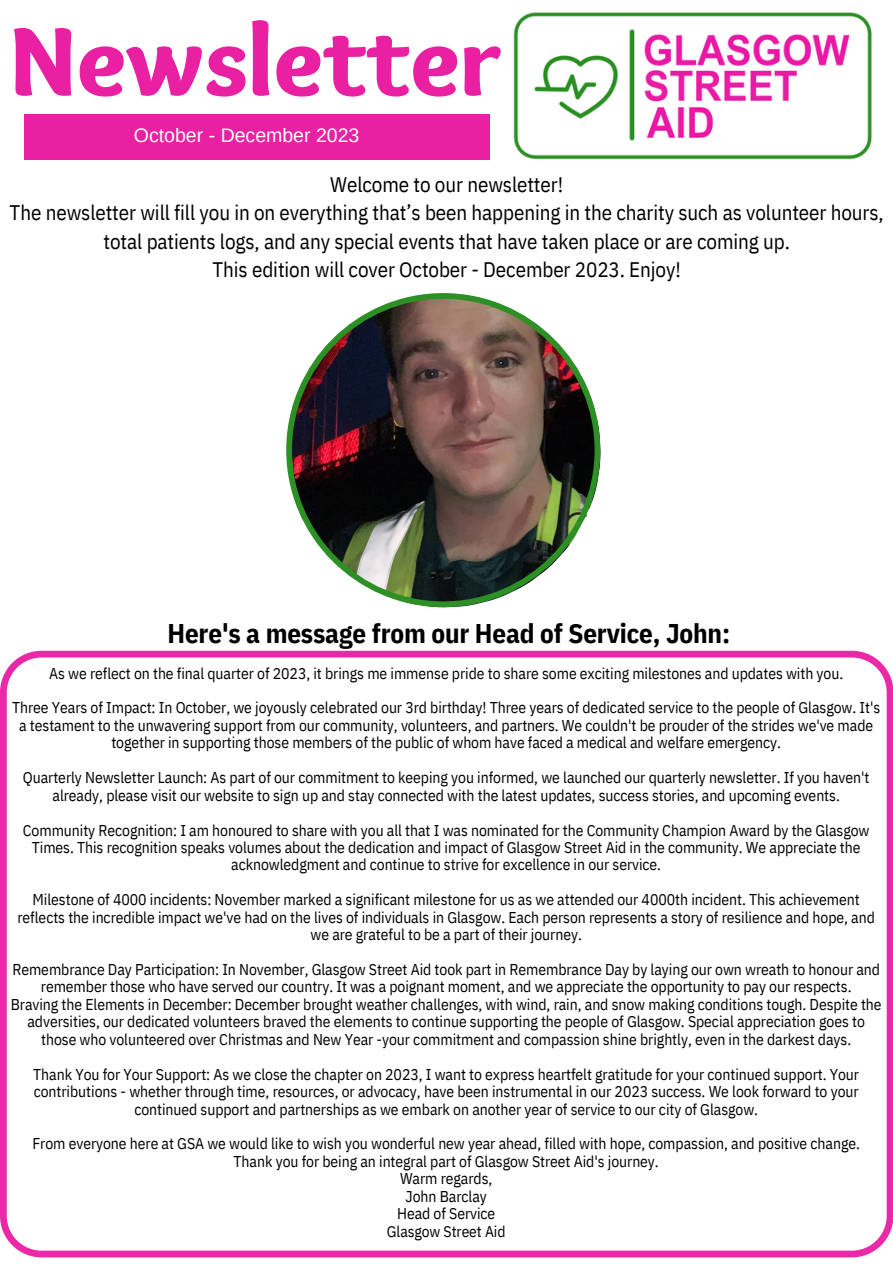
<style>
.page{position:relative;width:893px;height:1264px;background:#fff}
.page>*{position:absolute;margin:0;border:0;box-sizing:border-box;transform-origin:0 0}
.t1{font:900 101.4px "Sukar";color:#ea20a2}
.t2{font:700 27px "IBM Plex Sans Cond";letter-spacing:-.005em;color:#000}
.t3{font:21px/28.2px "IBM Plex Sans Cond";letter-spacing:-.005em;color:#000;text-align:center}
.t4{font:19.5px "Arimo";color:#fff}
.t5{font:15.6px/17.4px "IBM Plex Sans Cond";letter-spacing:-.005em;color:#000;text-align:center}
.t6{font:15.45px "IBM Plex Sans Cond";letter-spacing:-.005em;color:#000}
</style>
<div class="page">
<div style="left:24px;top:114px;width:466px;height:46px;background:#ea20a2"></div>
<img style="left:513px;top:12px;width:358px;height:148px">
<img style="left:286px;top:293px;width:314px;height:314px">
<svg style="left:0;top:650px;width:892px;height:607px"></svg>
<h1 class="t1" style="left:9px;top:3px;width:493px">Newsletter</h1>
<h3 class="t4" style="left:134px;top:124px;width:227px">October - December 2023</h3>
<h3 class="t3" style="left:10px;top:170px;width:875px">Welcome to our newsletter!<br>The newsletter will fill you in on everything that’s been happening in the charity such as volunteer hours, total patients logs, and any special events that have taken place or are coming up.<br>This edition will cover October - December 2023. Enjoy!</h3>
<p class="t2" style="left:167px;top:615px;width:564px">Here's a message from our Head of Service, John:</p>
<p class="t5" style="left:49px;top:664px;width:795px">As we reflect on the final quarter of 2023, it brings me immense pride to share some exciting milestones and updates with you.</p>
<h2 class="t5" style="left:12px;top:699px;width:869px">Three Years of Impact: In October, we joyously celebrated our 3rd birthday! Three years of dedicated service to the people of Glasgow. It's a testament to the unwavering support from our community, volunteers, and partners. We couldn't be prouder of the strides we've made together in supporting those members of the public of whom have faced a medical and welfare emergency.</h2>
<p class="t5" style="left:23px;top:768px;width:848px">Quarterly Newsletter Launch: As part of our commitment to keeping you informed, we launched our quarterly newsletter. If you haven't already, please visit our website to sign up and stay connected with the latest updates, success stories, and upcoming events.</p>
<p class="t5" style="left:23px;top:821px;width:848px">Community Recognition: I am honoured to share with you all that I was nominated for the Community Champion Award by the Glasgow<br>Times. This recognition speaks volumes about the dedication and impact of Glasgow Street Aid in the community. We appreciate the acknowledgment and continue to strive for excellence in our service.</p>
<p class="t5" style="left:17px;top:890px;width:858px">Milestone of 4000 incidents: November marked a significant milestone for us as we attended our 4000th incident. This achievement reflects the incredible impact we've had on the lives of individuals in Glasgow. Each person represents a story of resilience and hope, and we are grateful to be a part of their journey.</p>
<p class="t5" style="left:12px;top:960px;width:869px">Remembrance Day Participation: In November, Glasgow Street Aid took part in Remembrance Day by laying our own wreath to honour and remember those who have served our country. It was a poignant moment, and we appreciate the opportunity to pay our respects.</p>
<p class="t5" style="left:11px;top:995px;width:872px">Braving the Elements in December: December brought weather challenges, with wind, rain, and snow making conditions tough. Despite the adversities, our dedicated volunteers braved the elements to continue supporting the people of Glasgow. Special appreciation goes to those who volunteered over Christmas and New Year -your commitment and compassion shine brightly, even in the darkest days.</p>
<p class="t5" style="left:33px;top:1065px;width:827px">Thank You for Your Support: As we close the chapter on 2023, I want to express heartfelt gratitude for your continued support. Your contributions - whether through time, resources, or advocacy, have been instrumental in our 2023 success. We look forward to your continued support and partnerships as we embark on another year of service to our city of Glasgow.</p>
<p class="t5" style="left:32px;top:1134px;width:829px">From everyone here at GSA we would like to wish you wonderful new year ahead, filled with hope, compassion, and positive change.</p>
<p class="t5" style="left:233px;top:1152px;width:427px">Thank you for being an integral part of Glasgow Street Aid's journey.</p>
<p class="t5" style="left:400px;top:1169px;width:94px">Warm regards,</p>
<p class="t5" style="left:405px;top:1187px;width:83px">John Barclay</p>
<p class="t5" style="left:397px;top:1204px;width:100px">Head of Service</p>
<p class="t6" style="left:387px;top:1220px;width:120px">Glasgow Street Aid</p>
</div>
